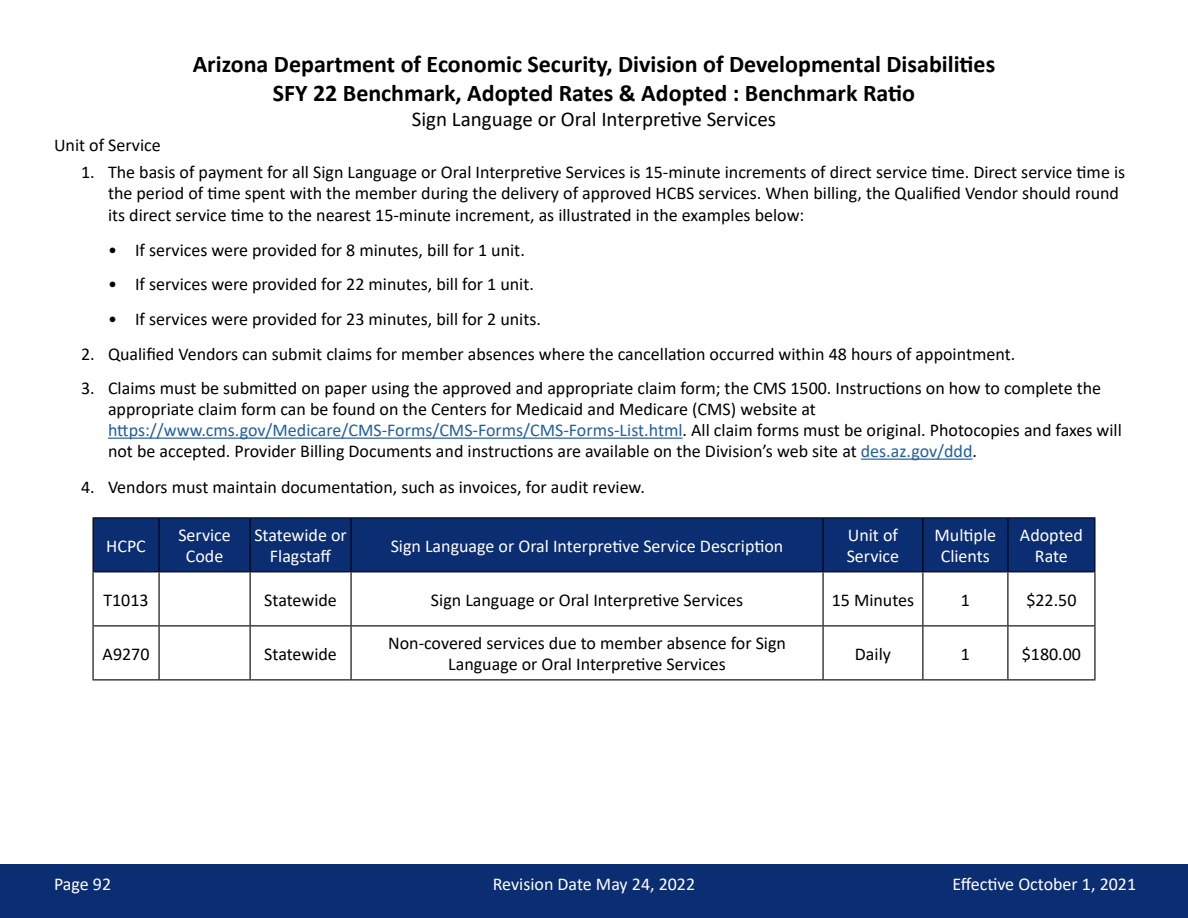
<style>
.page{position:relative;width:1188px;height:918px;background:#fff}
.page>*{position:absolute;margin:0;border:0;box-sizing:border-box;transform-origin:0 0}
.t1{font:700 24px/28.8px "Calibri";color:#000;text-align:center}
.t2{font:21px "Calibri";color:#000}
.t3{font:18px/21px "Calibri";color:#000}
.t4{font:18px/21px "Calibri";color:#fff;text-align:center}
.s1{color:#215e9e}
</style>
<div class="page">
<div style="left:0;top:864px;width:1188px;height:54px;background:#0b2d72"></div>
<hr style="left:108px;top:438px;width:575px;height:1px;background:#215e9e">
<hr style="left:861px;top:459px;width:112px;height:1px;background:#215e9e">
<div style="left:94px;top:518px;width:1000px;height:53px;background:#0b2d72"></div>
<hr style="left:92px;top:517px;width:67px;height:1px;background:#000">
<hr style="left:159px;top:517px;width:91px;height:1px;background:#000">
<hr style="left:250px;top:517px;width:101px;height:1px;background:#000">
<hr style="left:351px;top:517px;width:472px;height:1px;background:#000">
<hr style="left:823px;top:517px;width:100px;height:1px;background:#000">
<hr style="left:923px;top:517px;width:85px;height:1px;background:#000">
<hr style="left:1008px;top:517px;width:88px;height:1px;background:#000">
<hr style="left:92px;top:571px;width:67px;height:1px;background:#000">
<hr style="left:159px;top:571px;width:91px;height:1px;background:#000">
<hr style="left:250px;top:571px;width:101px;height:1px;background:#000">
<hr style="left:351px;top:571px;width:472px;height:1px;background:#000">
<hr style="left:823px;top:571px;width:100px;height:1px;background:#000">
<hr style="left:923px;top:571px;width:85px;height:1px;background:#000">
<hr style="left:1008px;top:571px;width:88px;height:1px;background:#000">
<hr style="left:92px;top:625px;width:67px;height:1px;background:#000">
<hr style="left:159px;top:625px;width:91px;height:1px;background:#000">
<hr style="left:250px;top:625px;width:101px;height:1px;background:#000">
<hr style="left:351px;top:625px;width:472px;height:1px;background:#000">
<hr style="left:823px;top:625px;width:100px;height:1px;background:#000">
<hr style="left:923px;top:625px;width:85px;height:1px;background:#000">
<hr style="left:1008px;top:625px;width:88px;height:1px;background:#000">
<hr style="left:92px;top:679px;width:67px;height:1px;background:#000">
<hr style="left:159px;top:679px;width:91px;height:1px;background:#000">
<hr style="left:250px;top:679px;width:101px;height:1px;background:#000">
<hr style="left:351px;top:679px;width:472px;height:1px;background:#000">
<hr style="left:823px;top:679px;width:100px;height:1px;background:#000">
<hr style="left:923px;top:679px;width:85px;height:1px;background:#000">
<hr style="left:1008px;top:679px;width:88px;height:1px;background:#000">
<hr style="left:92px;top:518px;width:2px;height:53px;background:#000">
<hr style="left:92px;top:572px;width:2px;height:53px;background:#000">
<hr style="left:92px;top:626px;width:2px;height:53px;background:#000">
<hr style="left:159px;top:518px;width:1px;height:53px;background:#000">
<hr style="left:250px;top:518px;width:1px;height:53px;background:#000">
<hr style="left:350px;top:518px;width:2px;height:53px;background:#000">
<hr style="left:823px;top:518px;width:1px;height:53px;background:#000">
<hr style="left:922px;top:518px;width:1px;height:53px;background:#000">
<hr style="left:1007px;top:518px;width:1px;height:53px;background:#000">
<hr style="left:1094px;top:518px;width:2px;height:53px;background:#000">
<hr style="left:159px;top:572px;width:1px;height:53px;background:#000">
<hr style="left:250px;top:572px;width:1px;height:53px;background:#000">
<hr style="left:350px;top:572px;width:2px;height:53px;background:#000">
<hr style="left:823px;top:572px;width:1px;height:53px;background:#000">
<hr style="left:922px;top:572px;width:1px;height:53px;background:#000">
<hr style="left:1007px;top:572px;width:1px;height:53px;background:#000">
<hr style="left:1094px;top:572px;width:2px;height:53px;background:#000">
<hr style="left:159px;top:626px;width:1px;height:53px;background:#000">
<hr style="left:250px;top:626px;width:1px;height:53px;background:#000">
<hr style="left:350px;top:626px;width:2px;height:53px;background:#000">
<hr style="left:823px;top:626px;width:1px;height:53px;background:#000">
<hr style="left:922px;top:626px;width:1px;height:53px;background:#000">
<hr style="left:1007px;top:626px;width:1px;height:53px;background:#000">
<hr style="left:1094px;top:626px;width:2px;height:53px;background:#000">
<h1 class="t1" style="left:193px;top:49px;width:804px">Arizona Department of Economic Security, Division of Developmental Disabilities<br>SFY 22 Benchmark, Adopted Rates &amp; Adopted : Benchmark Ratio</h1>
<p class="t2" style="left:412px;top:104px;width:366px">Sign Language or Oral Interpretive Services</p>
<p class="t3" style="left:54px;top:134px;width:108px">Unit of Service</p>
<p class="t3" style="left:108px;top:161px;width:1019px;text-indent:-27px">1. The basis of payment for all Sign Language or Oral Interpretive Services is 15-minute increments of direct service time. Direct service time is the period of time spent with the member during the delivery of approved HCBS services. When billing, the Qualified Vendor should round its direct service time to the nearest 15-minute increment, as illustrated in the examples below:</p>
<p class="t3" style="left:108px;top:239px;width:418px">• If services were provided for 8 minutes, bill for 1 unit.</p>
<p class="t3" style="left:108px;top:273px;width:427px">• If services were provided for 22 minutes, bill for 1 unit.</p>
<p class="t3" style="left:108px;top:308px;width:435px">• If services were provided for 23 minutes, bill for 2 units.</p>
<p class="t3" style="left:81px;top:343px;width:936px">2. Qualified Vendors can submit claims for member absences where the cancellation occurred within 48 hours of appointment.</p>
<p class="t3" style="left:108px;top:377px;width:1015px;text-indent:-27px">3. Claims must be submitted on paper using the approved and appropriate claim form; the CMS 1500. Instructions on how to complete the appropriate claim form can be found on the Centers for Medicaid and Medicare (CMS) website at <span class="s1">https://www.cms.gov/Medicare/CMS-Forms/CMS-Forms/CMS-Forms-List.html</span>. All claim forms must be original. Photocopies and faxes will not be accepted. Provider Billing Documents and instructions are available on the Division’s web site at <span class="s1">des.az.gov/ddd</span>.</p>
<p class="t3" style="left:81px;top:476px;width:565px">4. Vendors must maintain documentation, such as invoices, for audit review.</p>
<p class="t4" style="left:106px;top:535px;width:41px">HCPC</p>
<p class="t4" style="left:178px;top:524px;width:54px">Service<br>Code</p>
<p class="t4" style="left:254px;top:524px;width:94px">Statewide or<br>Flagstaff</p>
<p class="t4" style="left:391px;top:535px;width:394px">Sign Language or Oral Interpretive Service Description</p>
<p class="t4" style="left:847px;top:524px;width:54px;text-align:left">Unit of<br>Service</p>
<p class="t4" style="left:935px;top:524px;width:63px">Multiple<br>Clients</p>
<p class="t4" style="left:1020px;top:524px;width:64px">Adopted<br>Rate</p>
<p class="t3" style="left:103px;top:589px;width:47px">T1013</p>
<p class="t3" style="left:264px;top:589px;width:74px">Statewide</p>
<p class="t3" style="left:431px;top:589px;width:314px">Sign Language or Oral Interpretive Services</p>
<p class="t3" style="left:832px;top:589px;width:84px">15 Minutes</p>
<p class="t3" style="left:961px;top:589px;width:11px">1</p>
<p class="t3" style="left:1026px;top:589px;width:52px">$22.50</p>
<p class="t3" style="left:103px;top:643px;width:48px">A9270</p>
<p class="t3" style="left:264px;top:643px;width:74px">Statewide</p>
<p class="t3" style="left:388px;top:632px;width:399px;text-align:center">Non-covered services due to member absence for Sign<br>Language or Oral Interpretive Services</p>
<p class="t3" style="left:855px;top:643px;width:38px">Daily</p>
<p class="t3" style="left:961px;top:643px;width:11px">1</p>
<p class="t3" style="left:1022px;top:643px;width:61px">$180.00</p>
<p class="t4" style="left:54px;top:873px;width:59px">Page 92</p>
<p class="t4" style="left:493px;top:873px;width:204px">Revision Date May 24, 2022</p>
<p class="t4" style="left:952px;top:873px;width:185px">Effective October 1, 2021</p>
</div>
